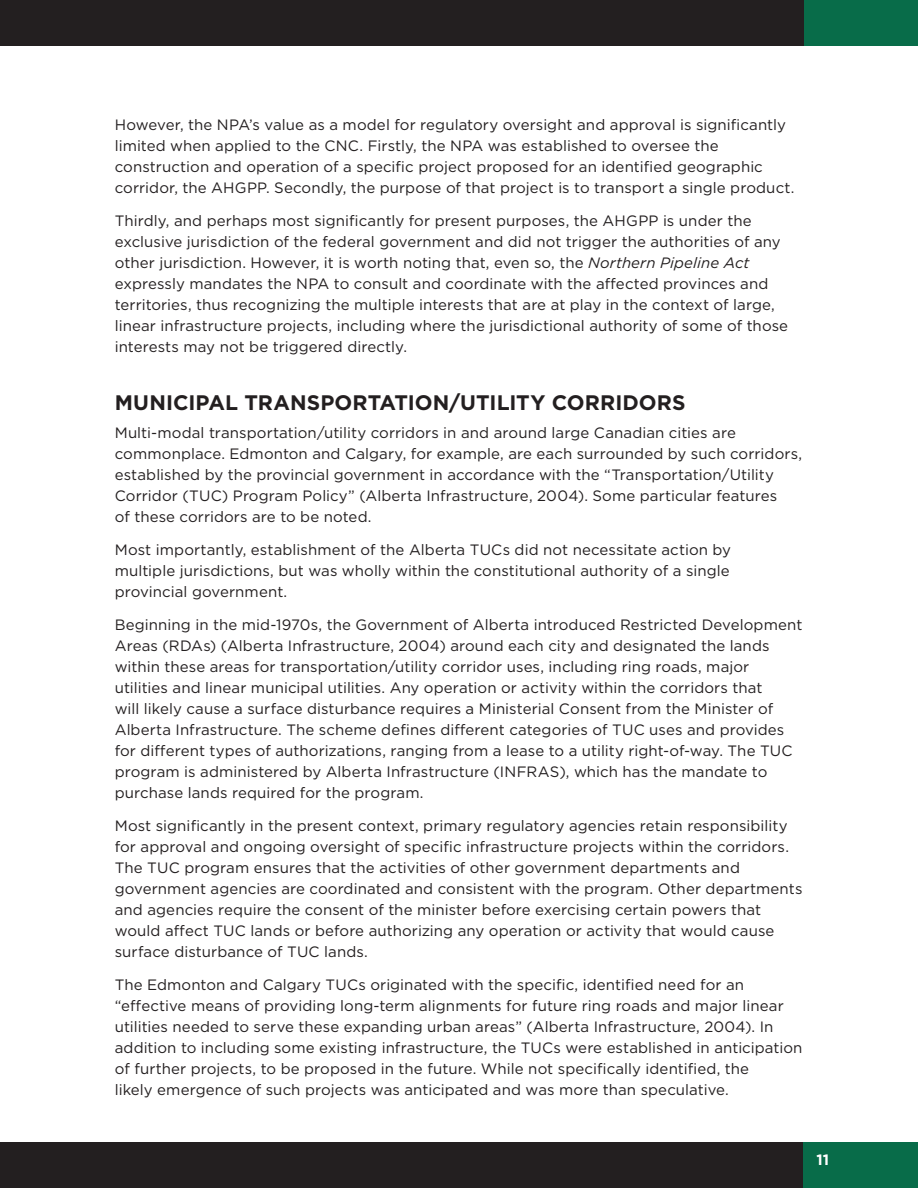
<style>
.page{position:relative;width:918px;height:1188px;background:#fff}
.page>*{position:absolute;margin:0;border:0;box-sizing:border-box;transform-origin:0 0}
.t1{font:700 21px "Gotham";color:#231f20}
.t2{font:15px/21px "Gotham";letter-spacing:.005em;color:#231f20}
.t3{font:700 15px "Gotham";color:#fff}
.s1{font-style:italic}
</style>
<div class="page">
<div style="left:802px;top:1143px;width:116px;height:45px;background:#086c49"></div>
<div style="left:803px;top:0;width:115px;height:45px;background:#086c49"></div>
<div style="left:0;top:1143px;width:802px;height:45px;background:#231f20"></div>
<div style="left:0;top:0;width:803px;height:45px;background:#231f20"></div>
<p class="t2" style="left:115px;top:114px;width:681px">However, the NPA’s value as a model for regulatory oversight and approval is significantly limited when applied to the CNC. Firstly, the NPA was established to oversee the construction and operation of a specific project proposed for an identified geographic corridor, the AHGPP. Secondly, the purpose of that project is to transport a single product.</p>
<p class="t2" style="left:115px;top:210px;width:675px">Thirdly, and perhaps most significantly for present purposes, the AHGPP is under the exclusive jurisdiction of the federal government and did not trigger the authorities of any other jurisdiction. However, it is worth noting that, even so, the <span class="s1">Northern Pipeline Act </span>expressly mandates the NPA to consult and coordinate with the affected provinces and territories, thus recognizing the multiple interests that are at play in the context of large, linear infrastructure projects, including where the jurisdictional authority of some of those interests may not be triggered directly.</p>
<h1 class="t1" style="left:115px;top:389px;width:572px">MUNICIPAL TRANSPORTATION/UTILITY CORRIDORS</h1>
<p class="t2" style="left:115px;top:422px;width:689px">Multi-modal transportation/utility corridors in and around large Canadian cities are commonplace. Edmonton and Calgary, for example, are each surrounded by such corridors, established by the provincial government in accordance with the “Transportation/Utility Corridor (TUC) Program Policy” (Alberta Infrastructure, 2004). Some particular features<br>of these corridors are to be noted.</p>
<p class="t2" style="left:115px;top:539px;width:618px;text-align:justify">Most importantly, establishment of the Alberta TUCs did not necessitate action by multiple jurisdictions, but was wholly within the constitutional authority of a single provincial government.</p>
<p class="t2" style="left:115px;top:614px;width:689px">Beginning in the mid-1970s, the Government of Alberta introduced Restricted Development Areas (RDAs) (Alberta Infrastructure, 2004) around each city and designated the lands within these areas for transportation/utility corridor uses, including ring roads, major utilities and linear municipal utilities. Any operation or activity within the corridors that<br>will likely cause a surface disturbance requires a Ministerial Consent from the Minister of Alberta Infrastructure. The scheme defines different categories of TUC uses and provides for different types of authorizations, ranging from a lease to a utility right-of-way. The TUC program is administered by Alberta Infrastructure (INFRAS), which has the mandate to purchase lands required for the program.</p>
<p class="t2" style="left:115px;top:815px;width:689px">Most significantly in the present context, primary regulatory agencies retain responsibility for approval and ongoing oversight of specific infrastructure projects within the corridors.<br>The TUC program ensures that the activities of other government departments and government agencies are coordinated and consistent with the program. Other departments and agencies require the consent of the minister before exercising certain powers that would affect TUC lands or before authorizing any operation or activity that would cause surface disturbance of TUC lands.</p>
<p class="t2" style="left:115px;top:974px;width:689px">The Edmonton and Calgary TUCs originated with the specific, identified need for an “effective means of providing long-term alignments for future ring roads and major linear utilities needed to serve these expanding urban areas” (Alberta Infrastructure, 2004). In addition to including some existing infrastructure, the TUCs were established in anticipation of further projects, to be proposed in the future. While not specifically identified, the<br>likely emergence of such projects was anticipated and was more than speculative.</p>
<p class="t3" style="left:817px;top:1150px;width:14px">11</p>
</div>
